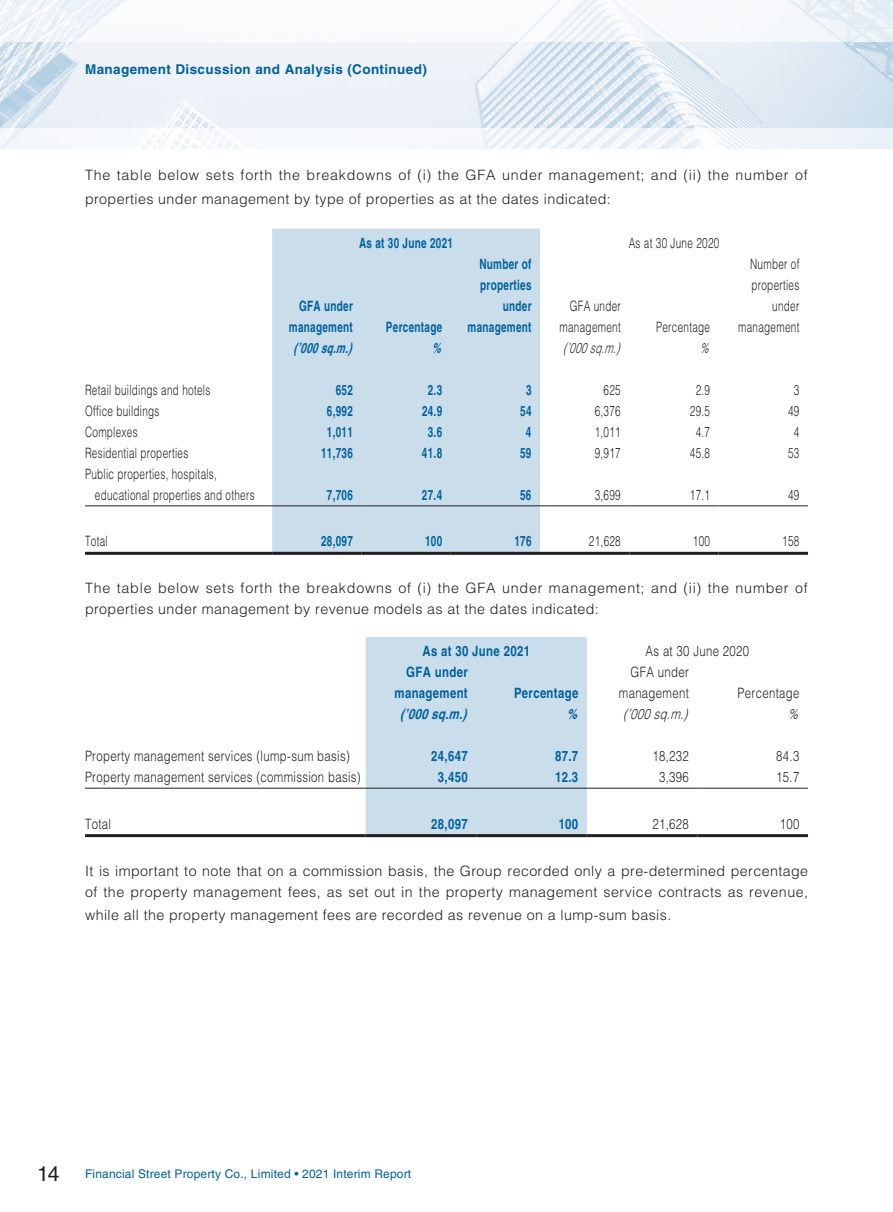
<style>
.page{position:relative;width:893px;height:1212px;background:#fff}
.page>*{position:absolute;margin:0;border:0;box-sizing:border-box;transform-origin:0 0}
.t1{font:300 14.25px/23.2px "Helvetica LT Std";letter-spacing:.055em;color:#231f20}
.t2{font:300 14.25px/21px "Helvetica LT Std";letter-spacing:.03em;color:#231f20;text-align:right;scale:.7 1}
.t3{font:300 14.25px/21px "Helvetica LT Std";letter-spacing:.03em;color:#231f20}
.t4{font:300 14.25px/21px "Helvetica LT Std";letter-spacing:.03em;color:#231f20;text-align:right;scale:.8 1}
.t5{font:700 14.25px/21px "Helvetica LT Std";letter-spacing:.03em;color:#00619c;text-align:right;scale:.7 1}
.t6{font:700 14.25px/21px "Helvetica LT Std";letter-spacing:.03em;color:#00619c;text-align:right;scale:.8 1}
.t7{font:italic 700 14.25px "Helvetica LT Std";color:#00619c;scale:.7 1}
.t8{font:italic 300 14.25px "Helvetica LT Std";color:#231f20;scale:.7 1}
.t9{font:italic 700 14.25px "Helvetica LT Std";color:#00619c;scale:.8 1}
.t10{font:italic 300 14.25px "Helvetica LT Std";color:#231f20;scale:.8 1}
.t11{font:700 13.5px "Helvetica LT Std";letter-spacing:.03em;color:#00619c}
.t12{font:12px "Helvetica LT Std";letter-spacing:.015em;color:#00619c}
.s1{font-size:21px;color:#231f20}
</style>
<div class="page">
<img style="left:0;top:0;width:893px;height:149px">
<img style="left:0;top:43px;width:893px;height:85px">
<div style="left:272px;top:229px;width:268px;height:323px;background:#caddeb"></div>
<hr style="left:85px;top:505px;width:187px;height:1px;background:#231f20">
<hr style="left:272px;top:505px;width:89px;height:1px;background:#231f20">
<hr style="left:361px;top:505px;width:90px;height:1px;background:#231f20">
<hr style="left:451px;top:505px;width:89px;height:1px;background:#231f20">
<hr style="left:540px;top:505px;width:89px;height:1px;background:#231f20">
<hr style="left:629px;top:505px;width:90px;height:1px;background:#231f20">
<hr style="left:719px;top:505px;width:89px;height:1px;background:#231f20">
<hr style="left:85px;top:552px;width:187px;height:3px;background:#231f20">
<hr style="left:272px;top:552px;width:89px;height:3px;background:#231f20">
<hr style="left:361px;top:552px;width:90px;height:3px;background:#231f20">
<hr style="left:451px;top:552px;width:89px;height:3px;background:#231f20">
<hr style="left:540px;top:552px;width:89px;height:3px;background:#231f20">
<hr style="left:629px;top:552px;width:90px;height:3px;background:#231f20">
<hr style="left:719px;top:552px;width:89px;height:3px;background:#231f20">
<div style="left:366px;top:637px;width:221px;height:197px;background:#caddeb"></div>
<hr style="left:85px;top:788px;width:281px;height:1px;background:#231f20">
<hr style="left:366px;top:788px;width:110px;height:1px;background:#231f20">
<hr style="left:476px;top:788px;width:111px;height:1px;background:#231f20">
<hr style="left:587px;top:788px;width:110px;height:1px;background:#231f20">
<hr style="left:697px;top:788px;width:111px;height:1px;background:#231f20">
<hr style="left:85px;top:834px;width:281px;height:3px;background:#231f20">
<hr style="left:366px;top:834px;width:110px;height:3px;background:#231f20">
<hr style="left:476px;top:834px;width:111px;height:3px;background:#231f20">
<hr style="left:587px;top:834px;width:110px;height:3px;background:#231f20">
<hr style="left:697px;top:834px;width:111px;height:3px;background:#231f20">
<p class="t11" style="left:85px;top:61px;width:343px">Management Discussion and Analysis (Continued)</p>
<p class="t1" style="left:85px;top:164px;width:724px">The table below sets forth the breakdowns of (i) the GFA under management; and (ii) the number of properties under management by type of properties as at the dates indicated:</p>
<p class="t5" style="left:359px;top:232px;width:136px">As at 30 June 2021</p>
<p class="t2" style="left:629px;top:232px;width:131px">As at 30 June 2020</p>
<p class="t5" style="left:289px;top:295px;width:93px">GFA under management</p>
<p class="t5" style="left:386px;top:316px;width:82px">Percentage</p>
<p class="t5" style="left:467px;top:253px;width:93px">Number of properties under management</p>
<p class="t2" style="left:560px;top:295px;width:89px">GFA under management</p>
<p class="t2" style="left:656px;top:316px;width:79px">Percentage</p>
<p class="t7" style="left:294px;top:339px;width:91px">(’000sq.m.)</p>
<p class="t7" style="left:432px;top:339px;width:21px">%</p>
<p class="t8" style="left:563px;top:339px;width:89px">(’000sq.m.)</p>
<p class="t8" style="left:700px;top:339px;width:21px">%</p>
<p class="t2" style="left:738px;top:253px;width:89px">Number of properties under management</p>
<p class="t2" style="left:85px;top:379px;width:181px">Retail buildings and hotels</p>
<p class="t5" style="left:336px;top:379px;width:26px">652</p>
<p class="t5" style="left:428px;top:379px;width:22px">2.3</p>
<p class="t5" style="left:526px;top:379px;width:9px">3</p>
<p class="t2" style="left:604px;top:379px;width:26px">625</p>
<p class="t2" style="left:696px;top:379px;width:22px">2.9</p>
<p class="t2" style="left:794px;top:379px;width:9px">3</p>
<p class="t2" style="left:85px;top:400px;width:108px">Office buildings</p>
<p class="t5" style="left:327px;top:400px;width:39px">6,992</p>
<p class="t5" style="left:422px;top:400px;width:30px">24.9</p>
<p class="t5" style="left:520px;top:400px;width:18px">54</p>
<p class="t2" style="left:595px;top:400px;width:39px">6,376</p>
<p class="t2" style="left:690px;top:400px;width:30px">29.5</p>
<p class="t2" style="left:788px;top:400px;width:18px">49</p>
<p class="t2" style="left:85px;top:421px;width:77px">Complexes</p>
<p class="t5" style="left:327px;top:421px;width:39px">1,011</p>
<p class="t5" style="left:428px;top:421px;width:22px">3.6</p>
<p class="t5" style="left:526px;top:421px;width:9px">4</p>
<p class="t2" style="left:595px;top:421px;width:39px">1,011</p>
<p class="t2" style="left:696px;top:421px;width:22px">4.7</p>
<p class="t2" style="left:794px;top:421px;width:9px">4</p>
<p class="t2" style="left:85px;top:442px;width:149px">Residential properties</p>
<p class="t5" style="left:321px;top:442px;width:47px">11,736</p>
<p class="t5" style="left:422px;top:442px;width:30px">41.8</p>
<p class="t5" style="left:520px;top:442px;width:18px">59</p>
<p class="t2" style="left:595px;top:442px;width:39px">9,917</p>
<p class="t2" style="left:690px;top:442px;width:30px">45.8</p>
<p class="t2" style="left:788px;top:442px;width:18px">53</p>
<p class="t2" style="left:95px;top:463px;width:230px;text-align:left;text-indent:-10px">Public properties, hospitals, educational properties and others</p>
<p class="t5" style="left:327px;top:484px;width:39px">7,706</p>
<p class="t5" style="left:422px;top:484px;width:30px">27.4</p>
<p class="t5" style="left:520px;top:484px;width:18px">56</p>
<p class="t2" style="left:595px;top:484px;width:39px">3,699</p>
<p class="t2" style="left:690px;top:484px;width:30px">17.1</p>
<p class="t2" style="left:788px;top:484px;width:18px">49</p>
<p class="t2" style="left:85px;top:531px;width:34px">Total</p>
<p class="t5" style="left:321px;top:531px;width:47px">28,097</p>
<p class="t5" style="left:425px;top:531px;width:26px">100</p>
<p class="t5" style="left:514px;top:531px;width:26px">176</p>
<p class="t2" style="left:589px;top:531px;width:47px">21,628</p>
<p class="t2" style="left:693px;top:531px;width:26px">100</p>
<p class="t2" style="left:782px;top:531px;width:26px">158</p>
<p class="t1" style="left:85px;top:577px;width:724px;line-height:21px">The table below sets forth the breakdowns of (i) the GFA under management; and (ii) the number of properties under management by revenue models as at the dates indicated:</p>
<p class="t6" style="left:423px;top:640px;width:136px">As at 30 June 2021</p>
<p class="t4" style="left:646px;top:640px;width:131px">As at 30 June 2020</p>
<p class="t6" style="left:395px;top:661px;width:93px">GFA under management</p>
<p class="t4" style="left:619px;top:661px;width:89px">GFA under management</p>
<p class="t4" style="left:738px;top:682px;width:79px">Percentage</p>
<p class="t6" style="left:514px;top:682px;width:82px">Percentage</p>
<p class="t9" style="left:400px;top:705px;width:90px">(’000sq.m.)</p>
<p class="t9" style="left:567px;top:705px;width:20px">%</p>
<p class="t10" style="left:623px;top:705px;width:88px">(’000sq.m.)</p>
<p class="t10" style="left:788px;top:705px;width:20px">%</p>
<p class="t4" style="left:85px;top:745px;width:333px">Property management services (lump-sum basis)</p>
<p class="t6" style="left:431px;top:745px;width:47px">24,647</p>
<p class="t6" style="left:555px;top:745px;width:30px">87.7</p>
<p class="t4" style="left:652px;top:745px;width:47px">18,232</p>
<p class="t4" style="left:776px;top:745px;width:30px">84.3</p>
<p class="t4" style="left:85px;top:766px;width:346px">Property management services (commission basis)</p>
<p class="t6" style="left:438px;top:766px;width:39px">3,450</p>
<p class="t6" style="left:555px;top:766px;width:30px">12.3</p>
<p class="t4" style="left:659px;top:766px;width:39px">3,396</p>
<p class="t4" style="left:776px;top:766px;width:30px">15.7</p>
<p class="t4" style="left:85px;top:813px;width:34px">Total</p>
<p class="t6" style="left:431px;top:813px;width:47px">28,097</p>
<p class="t6" style="left:559px;top:813px;width:26px">100</p>
<p class="t4" style="left:652px;top:813px;width:47px">21,628</p>
<p class="t4" style="left:780px;top:813px;width:26px">100</p>
<p class="t3" style="left:85px;top:860px;width:725px">It is important to note that on a commission basis, the Group recorded only a pre-determined percentage of the property management fees, as set out in the property management service contracts as revenue,</p>
<p class="t3" style="left:85px;top:904px;width:588px">while all the property management fees are recorded as revenue on a lump-sum basis.</p>
<p class="t12" style="left:37px;top:1166px;width:376px"><span class="s1">14</span> Financial Street Property Co., Limited • 2021 Interim Report</p>
</div>
